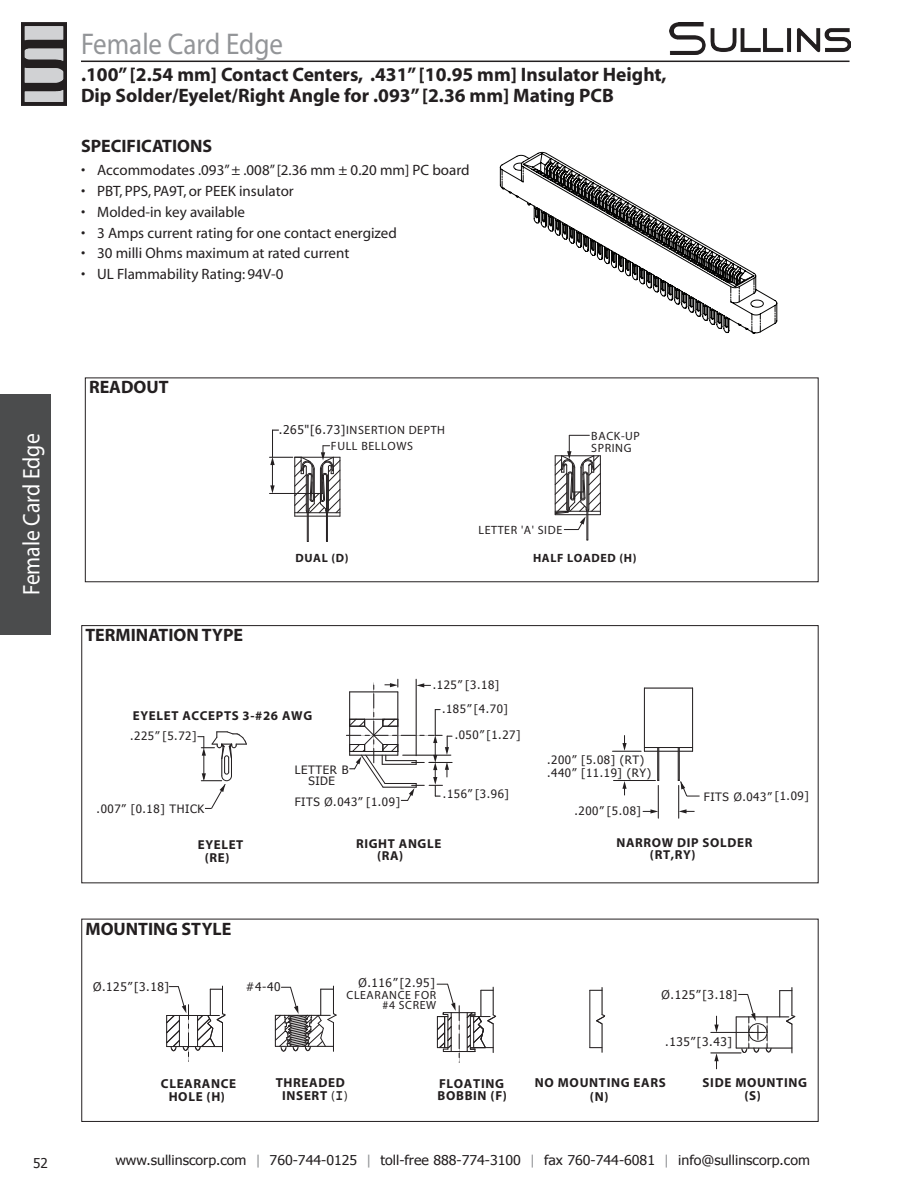
<style>
.page{position:relative;width:918px;height:1191px;background:#fff}
.page>*{position:absolute;margin:0;border:0;box-sizing:border-box;transform-origin:0 0}
.t1{font:30px "Myriad";color:#939598;scale:.9 1}
.t2{font:24px "Myriad";color:#fff;scale:.9 1}
.CONTENTTITLE{font:700 19.5px "Myriad";color:#231f20}
.t3{font:700 18px "Myriad";color:#231f20}
.t4{font:15px "Myriad";color:#231f20}
.t5{font:13.5px "Tahoma";color:#231f20;scale:1.05 1}
.t6{font:13.5px "Tahoma";color:#231f20}
.t7{font:700 13.05px/12.9px "Myriad";letter-spacing:.05em;color:#231f20;text-align:center}
.t8{font:700 12.9px/12.6px "Myriad";letter-spacing:.05em;color:#231f20}
.t9{font:12px/12px "Myriad";letter-spacing:.05em;color:#231f20}
.t10{font:700 12px "Myriad";letter-spacing:.05em;color:#231f20}
.t11{font:11.85px "Tahoma";letter-spacing:.05em;color:#231f20}
.t12{font:11.85px/10.4px "Myriad";letter-spacing:.05em;color:#231f20;text-align:right}
.t13{font:11.55px/11.6px "Tahoma";letter-spacing:.05em;color:#231f20;text-align:center}
.s1{font-family:"Tahoma"}
.s2{font-weight:400}
.s3{font-family:"Courier New";font-size:15.6px}
.s4{color:#939598}
</style>
<div class="page">
<img style="left:669px;top:22px;width:181px;height:33px">
<hr style="left:81px;top:61px;width:769px;height:1px;background:#231f20">
<img style="left:22px;top:23px;width:44px;height:82px">
<div style="left:0;top:394px;width:50px;height:240px;background:#4b4c4d"></div>
<div style="left:81px;top:625px;width:738px;height:258px;border:1px solid #231f20"></div>
<div style="left:85px;top:377px;width:734px;height:205px;border:1px solid #231f20"></div>
<hr style="left:326px;top:476px;width:1px;height:65px;background:#231f20">
<hr style="left:327px;top:476px;width:1px;height:65px;background:#231f20">
<hr style="left:340px;top:457px;width:1px;height:59px;background:#231f20">
<hr style="left:307px;top:476px;width:1px;height:65px;background:#231f20">
<hr style="left:308px;top:476px;width:1px;height:65px;background:#231f20">
<hr style="left:587px;top:474px;width:1px;height:66px;background:#231f20">
<hr style="left:588px;top:474px;width:1px;height:66px;background:#231f20">
<svg style="left:555px;top:435px;width:46px;height:95px"></svg>
<svg style="left:270px;top:430px;width:70px;height:87px"></svg>
<hr style="left:659px;top:747px;width:1px;height:33px;background:#231f20">
<hr style="left:658px;top:747px;width:1px;height:33px;background:#231f20">
<hr style="left:644px;top:688px;width:1px;height:63px;background:#231f20">
<hr style="left:692px;top:688px;width:1px;height:63px;background:#231f20">
<hr style="left:644px;top:687px;width:49px;height:1px;background:#231f20">
<hr style="left:679px;top:747px;width:1px;height:33px;background:#231f20">
<hr style="left:678px;top:747px;width:1px;height:33px;background:#231f20">
<hr style="left:658px;top:785px;width:1px;height:33px;background:#231f20">
<hr style="left:678px;top:785px;width:1px;height:33px;background:#231f20">
<hr style="left:614px;top:780px;width:41px;height:1px;background:#231f20">
<svg style="left:679px;top:809px;width:16px;height:4px"></svg>
<svg style="left:643px;top:809px;width:15px;height:4px"></svg>
<svg style="left:346px;top:679px;width:106px;height:122px"></svg>
<svg style="left:678px;top:780px;width:22px;height:17px"></svg>
<svg style="left:613px;top:735px;width:80px;height:17px"></svg>
<svg style="left:622px;top:781px;width:5px;height:14px"></svg>
<svg style="left:198px;top:731px;width:49px;height:78px"></svg>
<hr style="left:736px;top:1016px;width:53px;height:1px;background:#231f20">
<hr style="left:754px;top:1047px;width:38px;height:1px;background:#231f20">
<hr style="left:711px;top:1052px;width:30px;height:1px;background:#231f20">
<hr style="left:711px;top:1032px;width:42px;height:1px;background:#231f20">
<hr style="left:443px;top:1012px;width:32px;height:1px;background:#231f20">
<hr style="left:443px;top:1051px;width:32px;height:1px;background:#231f20">
<hr style="left:167px;top:1046px;width:56px;height:1px;background:#231f20">
<hr style="left:167px;top:1015px;width:52px;height:1px;background:#231f20">
<svg style="left:590px;top:987px;width:16px;height:65px"></svg>
<svg style="left:779px;top:987px;width:17px;height:66px"></svg>
<svg style="left:195px;top:986px;width:31px;height:65px"></svg>
<svg style="left:166px;top:986px;width:23px;height:75px"></svg>
<svg style="left:275px;top:986px;width:62px;height:66px"></svg>
<svg style="left:736px;top:994px;width:36px;height:59px"></svg>
<svg style="left:714px;top:1015px;width:5px;height:17px"></svg>
<svg style="left:714px;top:1053px;width:5px;height:16px"></svg>
<hr style="left:589px;top:990px;width:1px;height:57px;background:#231f20">
<svg style="left:437px;top:983px;width:23px;height:79px"></svg>
<svg style="left:467px;top:987px;width:30px;height:65px"></svg>
<svg style="left:500px;top:152px;width:277px;height:182px"></svg>
<svg style="left:775px;top:305px;width:1px;height:18px"></svg>
<svg style="left:754px;top:278px;width:1px;height:15px"></svg>
<svg style="left:747px;top:314px;width:14px;height:19px"></svg>
<svg style="left:518px;top:165px;width:223px;height:166px"></svg>
<svg style="left:502px;top:170px;width:3px;height:19px"></svg>
<h1 class="t1" style="left:81px;top:29px;width:226px">Female Card Edge</h1>
<p class="CONTENTTITLE" style="left:81px;top:65px;width:587px">.100” [2.54 mm] Contact Centers, .431” [10.95 mm] Insulator Height,</p>
<p class="CONTENTTITLE" style="left:81px;top:86px;width:534px">Dip Solder/Eyelet/Right Angle for .093” [2.36 mm] Mating PCB</p>
<p class="t3" style="left:81px;top:137px;width:133px">SPECIFICATIONS</p>
<p class="t4" style="left:81px;top:163px;width:390px">• Accommodates .093”± .008”[2.36 mm ± 0.20 mm] PC board</p>
<p class="t4" style="left:81px;top:184px;width:214px">• PBT, PPS, PA9T, or PEEK insulator</p>
<p class="t4" style="left:81px;top:204px;width:166px">• Molded-in key available</p>
<p class="t4" style="left:81px;top:225px;width:317px">• 3 Amps current rating for one contact energized</p>
<p class="t4" style="left:81px;top:246px;width:270px">• 30 milli Ohms maximum at rated current</p>
<p class="t4" style="left:81px;top:266px;width:204px">• UL Flammability Rating: 94V-0</p>
<h2 class="t2" style="left:20px;top:595px;width:181px;rotate:-90deg">Female Card Edge</h2>
<p class="t3" style="left:89px;top:378px;width:81px">READOUT</p>
<p class="t3" style="left:85px;top:626px;width:159px">TERMINATION TYPE</p>
<p class="t9" style="left:279px;top:424px;width:168px"><span class="s1">.265"[6.73]</span>INSERTION DEPTH</p>
<p class="t9" style="left:331px;top:440px;width:84px">FULL BELLOWS</p>
<p class="t10" style="left:296px;top:552px;width:55px">DUAL (D)</p>
<p class="t9" style="left:478px;top:524px;width:85px">LETTER 'A' SIDE</p>
<p class="t9" style="left:591px;top:430px;width:50px">BACK-UP<br>SPRING</p>
<p class="t10" style="left:533px;top:552px;width:105px">HALF LOADED (H)</p>
<p class="t8" style="left:133px;top:709px;width:181px">EYELET ACCEPTS 3-#26 AWG</p>
<p class="t13" style="left:130px;top:730px;width:68px">.225” [5.72]</p>
<p class="t13" style="left:97px;top:802px;width:109px">.007” [0.18] THICK</p>
<p class="t13" style="left:295px;top:763px;width:55px">LETTER B<br>SIDE</p>
<p class="t13" style="left:295px;top:795px;width:107px">FITS Ø.043” [1.09]</p>
<p class="t13" style="left:433px;top:678px;width:68px">.125” [3.18]</p>
<p class="t13" style="left:455px;top:728px;width:67px">.050” [1.27]</p>
<p class="t13" style="left:442px;top:702px;width:67px">.185” [4.70]</p>
<p class="t13" style="left:443px;top:787px;width:68px">.156” [3.96]</p>
<p class="t13" style="left:547px;top:752px;width:106px;line-height:13px;text-align:left">.200” [5.08] (RT) .440” [11.19] (RY)</p>
<p class="t13" style="left:574px;top:804px;width:68px">.200” [5.08]</p>
<p class="t13" style="left:704px;top:790px;width:107px">FITS Ø.043” [1.09]</p>
<p class="t8" style="left:198px;top:839px;width:47px;text-align:center">EYELET (RE)</p>
<p class="t8" style="left:377px;top:837px;width:66px;text-indent:-21px">RIGHT ANGLE (RA)</p>
<p class="t8" style="left:650px;top:837px;width:104px;line-height:11.9px;text-indent:-34px">NARROW DIP SOLDER (RT,RY)</p>
<p class="t3" style="left:85px;top:919px;width:147px">MOUNTING STYLE</p>
<p class="t11" style="left:93px;top:978px;width:77px">Ø.125” [3.18]</p>
<p class="t11" style="left:246px;top:978px;width:36px">#4-40</p>
<p class="t11" style="left:358px;top:974px;width:78px">Ø.116” [2.95]</p>
<p class="t12" style="left:347px;top:990px;width:91px">CLEARANCE FOR #4 SCREW</p>
<p class="t11" style="left:662px;top:986px;width:77px">Ø.125” [3.18]</p>
<p class="t11" style="left:665px;top:1033px;width:68px">.135”[3.43]</p>
<p class="t7" style="left:161px;top:1077px;width:77px">CLEARANCE<br>HOLE (H)</p>
<p class="t7" style="left:276px;top:1077px;width:74px;line-height:12.5px">THREADED<br>INSERT <span class="s2">(</span><span class="s3">I</span><span class="s2">)</span></p>
<p class="t7" style="left:438px;top:1077px;width:71px;text-align:left">FLOATING<br>BOBBIN (F)</p>
<p class="t7" style="left:535px;top:1076px;width:132px">NO MOUNTING EARS (N)</p>
<p class="t7" style="left:703px;top:1076px;width:106px">SIDE MOUNTING (S)</p>
<p class="t6" style="left:33px;top:1153px;width:16px">52</p>
<p class="t5" style="left:115px;top:1151px;width:663px">www.sullinscorp.com <span class="s4">|</span> 760-744-0125 <span class="s4">|</span> toll-free 888-774-3100 <span class="s4">|</span> fax 760-744-6081 <span class="s4">|</span> info@sullinscorp.com</p>
</div>
